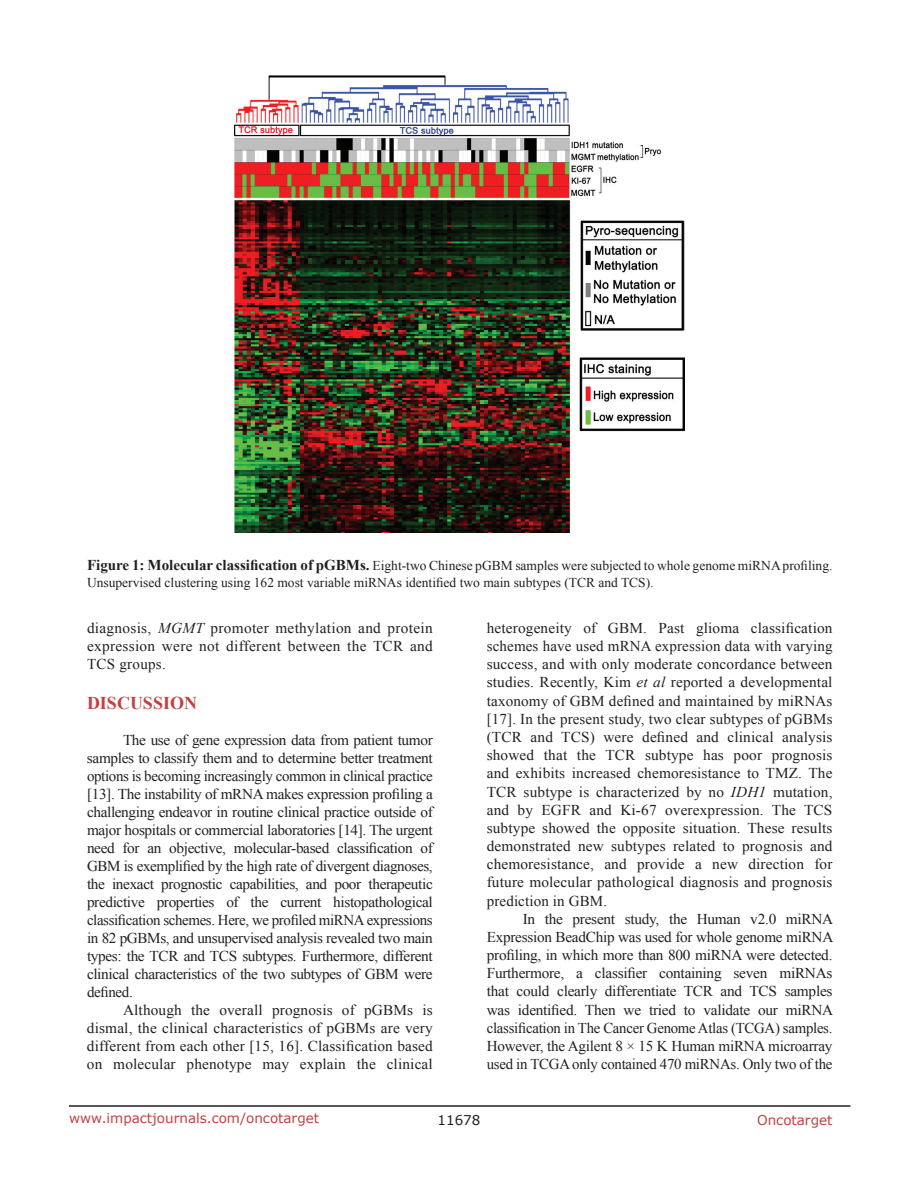
<style>
.page{position:relative;width:918px;height:1188px;background:#fff}
.page>*{position:absolute;margin:0;border:0;box-sizing:border-box;transform-origin:0 0}
.t1{font:700 18px "Times New Roman";color:#c24141}
.t2{font:15px/18.1px "Times New Roman";letter-spacing:.01em;color:#231f20;text-align:justify}
.t3{font:13.5px/16.2px "Times New Roman";color:#231f20}
.t4{font:13.5px "Verdana";color:#c24141}
.t5{font:13.5px "Verdana";color:#231f20}
.s1{font-weight:700;font-size:15px}
.s2{font-style:italic}
</style>
<div class="page">
<hr style="left:69px;top:1105px;width:781px;height:2px;background:#231f20">
<img style="left:235px;top:76px;width:450px;height:457px">
<p class="t3" style="left:87px;top:557px;width:747px"><span class="s1">Figure 1: Molecular classification of pGBMs.</span> Eight-two Chinese pGBM samples were subjected to whole genome miRNA profiling.<br>Unsupervised clustering using 162 most variable miRNAs identified two main subtypes (TCR and TCS).</p>
<p class="t2" style="left:87px;top:619px;width:347px">diagnosis, <span class="s2">MGMT</span> promoter methylation and protein expression were not different between the TCR and TCS groups.</p>
<p class="t1" style="left:87px;top:690px;width:112px">DISCUSSION</p>
<p class="t2" style="left:87px;top:730px;width:347px;text-indent:36px">The use of gene expression data from patient tumor samples to classify them and to determine better treatment options is becoming increasingly common in clinical practice [13]. The instability of mRNA makes expression profiling a challenging endeavor in routine clinical practice outside of major hospitals or commercial laboratories [14]. The urgent need for an objective, molecular-based classification of GBM is exemplified by the high rate of divergent diagnoses, the inexact prognostic capabilities, and poor therapeutic predictive properties of the current histopathological classification schemes. Here, we profiled miRNA expressions in 82 pGBMs, and unsupervised analysis revealed two main types: the TCR and TCS subtypes. Furthermore, different clinical characteristics of the two subtypes of GBM were defined.</p>
<p class="t2" style="left:87px;top:1000px;width:347px;text-indent:36px">Although the overall prognosis of pGBMs is dismal, the clinical characteristics of pGBMs are very different from each other [15, 16]. Classification based on molecular phenotype may explain the clinical</p>
<p class="t2" style="left:487px;top:619px;width:347px">heterogeneity of GBM. Past glioma classification schemes have used mRNA expression data with varying success, and with only moderate concordance between studies. Recently, Kim <span class="s2">et al</span> reported a developmental taxonomy of GBM defined and maintained by miRNAs [17]. In the present study, two clear subtypes of pGBMs (TCR and TCS) were defined and clinical analysis showed that the TCR subtype has poor prognosis and exhibits increased chemoresistance to TMZ. The TCR subtype is characterized by no <span class="s2">IDH1</span> mutation, and by EGFR and Ki-67 overexpression. The TCS subtype showed the opposite situation. These results demonstrated new subtypes related to prognosis and chemoresistance, and provide a new direction for future molecular pathological diagnosis and prognosis prediction in GBM.</p>
<p class="t2" style="left:487px;top:909px;width:348px;text-indent:36px">In the present study, the Human v2.0 miRNA Expression BeadChip was used for whole genome miRNA profiling, in which more than 800 miRNA were detected.<br>Furthermore, a classifier containing seven miRNAs that could clearly differentiate TCR and TCS samples was identified. Then we tried to validate our miRNA classification in The Cancer Genome Atlas (TCGA) samples.<br>However, the Agilent 8 × 15 K Human miRNA microarray used in TCGA only contained 470 miRNAs. Only two of the</p>
<p class="t4" style="left:69px;top:1109px;width:252px">www.impactjournals.com/oncotarget</p>
<p class="t5" style="left:438px;top:1111px;width:44px">11678</p>
<p class="t4" style="left:757px;top:1111px;width:77px">Oncotarget</p>
</div>
